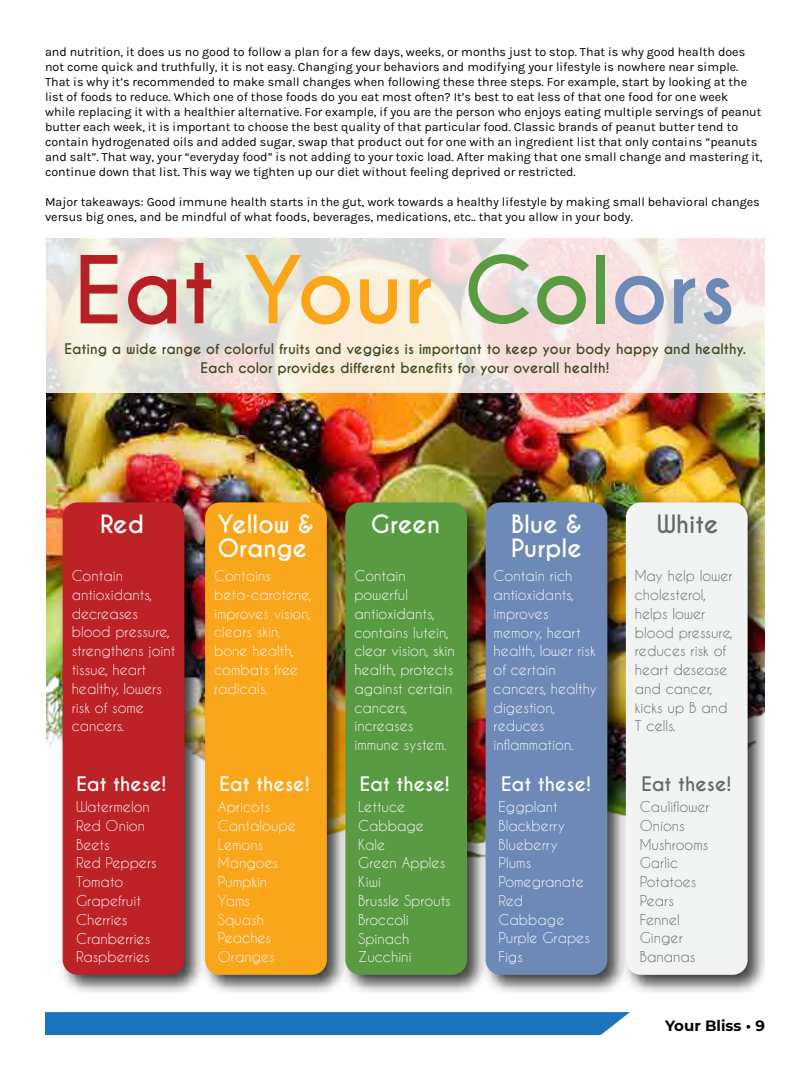
<style>
.page{position:relative;width:810px;height:1080px;background:#fff}
.page>*{position:absolute;margin:0;border:0;box-sizing:border-box;transform-origin:0 0}
.t1{font:700 87.5px "Caviar Dreams";color:#faa61b}
.t2{font:700 23.62px/24.6px "Caviar Dreams";color:#fdfefe}
.t3{font:700 23.62px "Caviar Dreams";color:#676868}
.t4{font:700 18.75px "Caviar Dreams";color:#fdfefe}
.t5{font:700 18.75px "Caviar Dreams";color:#676868}
.t6{font:700 15px "Montserrat";color:#000}
.t7{font:14.12px/18.8px "Caviar Dreams";color:#f9f9fa}
.t8{font:14.12px/18.8px "Caviar Dreams";color:#676868}
.t9{font:700 13.75px/18.8px "Caviar Dreams";color:#404b20;text-align:center}
.t10{font:12.5px/15px "Karla";color:#000}
.s1{color:#b62024}
.s2{color:#599b43}
.s3{color:#6c89b7}
</style>
<div class="page">
<div style="left:45px;top:1012px;width:585px;height:23px;background:#1c75bc"></div>
<img style="left:46px;top:392px;width:718px;height:354px">
<img style="left:211px;top:493px;width:125px;height:499px">
<div style="left:205px;top:502px;width:122px;height:473px;background:#faa61b;border-radius:15px"></div>
<img style="left:53px;top:493px;width:158px;height:499px">
<div style="left:63px;top:502px;width:121px;height:473px;background:#bd2227"></div>
<img style="left:336px;top:493px;width:140px;height:499px">
<div style="left:345px;top:502px;width:122px;height:473px;background:#599b43;border-radius:15px"></div>
<img style="left:476px;top:493px;width:140px;height:499px">
<div style="left:486px;top:502px;width:121px;height:473px;background:#6c89b7;border-radius:15px"></div>
<img style="left:616px;top:493px;width:149px;height:499px">
<div style="left:626px;top:502px;width:122px;height:473px;background:#f2f3f3;border-radius:15px"></div>
<svg style="left:46px;top:238px;width:719px;height:154px;background:#efe5de"></svg>
<p class="t10" style="left:45px;top:44px;width:719px">and nutrition, it does us no good to follow a plan for a few days, weeks, or months just to stop. That is why good health does not come quick and truthfully, it is not easy. Changing your behaviors and modifying your lifestyle is nowhere near simple.<br>That is why it’s recommended to make small changes when following these three steps. For example, start by looking at the list of foods to reduce. Which one of those foods do you eat most often? It’s best to eat less of that one food for one week<br>while replacing it with a healthier alternative. For example, if you are the person who enjoys eating multiple servings of peanut butter each week, it is important to choose the best quality of that particular food. Classic brands of peanut butter tend to contain hydrogenated oils and added sugar, swap that product out for one with an ingredient list that only contains “peanuts and salt”. That way, your “everyday food” is not adding to your toxic load. After making that one small change and mastering it, continue down that list. This way we tighten up our diet without feeling deprived or restricted.</p>
<p class="t10" style="left:45px;top:194px;width:716px">Major takeaways: Good immune health starts in the gut, work towards a healthy lifestyle by making small behavioral changes versus big ones, and be mindful of what foods, beverages, medications, etc.. that you allow in your body.</p>
<h1 class="t1" style="left:74px;top:238px;width:663px"><span class="s1">Eat</span> Your <span class="s2">Col</span><span class="s3">ors</span></h1>
<p class="t9" style="left:64px;top:340px;width:683px">Eating a wide range of colorful fruits and veggies is important to keep your body happy and healthy.<br>Each color provides different benefits for your overall health!</p>
<h2 class="t2" style="left:100px;top:512px;width:45px">Red</h2>
<h2 class="t2" style="left:217px;top:512px;width:98px">Yellow &amp;<br>Orange</h2>
<h2 class="t2" style="left:371px;top:512px;width:71px">Green</h2>
<h2 class="t2" style="left:511px;top:512px;width:72px">Blue &amp;<br>Purple</h2>
<h2 class="t3" style="left:657px;top:509px;width:64px">White</h2>
<p class="t7" style="left:354px;top:566px;width:102px">Contain powerful antioxidants, contains lutein, clear vision, skin health, protects against certain cancers, increases immune system.</p>
<p class="t8" style="left:635px;top:566px;width:100px">May help lower cholesterol, helps lower blood pressure, reduces risk of heart desease and cancer, kicks up B and<br>T cells.</p>
<p class="t7" style="left:72px;top:566px;width:105px">Contain antioxidants, decreases blood pressure, strengthens joint tissue, heart healthy, lowers risk of some cancers.</p>
<p class="t7" style="left:214px;top:566px;width:99px">Contains beta-carotene, improves vision, clears skin, bone health, combats free radicals.</p>
<p class="t7" style="left:494px;top:566px;width:105px">Contain rich antioxidants, improves memory, heart health, lower risk of certain cancers, healthy digestion, reduces inflammation.</p>
<h3 class="t4" style="left:76px;top:772px;width:92px">Eat these!</h3>
<h3 class="t4" style="left:219px;top:772px;width:92px">Eat these!</h3>
<h3 class="t4" style="left:360px;top:772px;width:92px">Eat these!</h3>
<h3 class="t4" style="left:501px;top:772px;width:92px">Eat these!</h3>
<h3 class="t5" style="left:641px;top:772px;width:92px">Eat these!</h3>
<p class="t7" style="left:76px;top:797px;width:82px">Watermelon<br>Red Onion<br>Beets<br>Red Peppers<br>Tomato<br>Grapefruit<br>Cherries<br>Cranberries<br>Raspberries</p>
<p class="t7" style="left:358px;top:797px;width:94px">Lettuce<br>Cabbage<br>Kale<br>Green Apples<br>Kiwi<br>Brussle Sprouts<br>Broccoli<br>Spinach<br>Zucchini</p>
<p class="t7" style="left:499px;top:797px;width:93px">Eggplant<br>Blackberry<br>Blueberry<br>Plums<br>Pomegranate<br>Red<br>Cabbage<br>Purple Grapes<br>Figs</p>
<p class="t8" style="left:640px;top:797px;width:71px">Cauliflower<br>Onions<br>Mushrooms<br>Garlic<br>Potatoes<br>Pears<br>Fennel<br>Ginger<br>Bananas</p>
<p class="t7" style="left:218px;top:797px;width:79px">Apricots<br>Cantaloupe<br>Lemons<br>Mangoes<br>Pumpkin<br>Yams<br>Squash<br>Peaches<br>Oranges</p>
<p class="t6" style="left:665px;top:1015px;width:101px">Your Bliss • 9</p>
</div>
